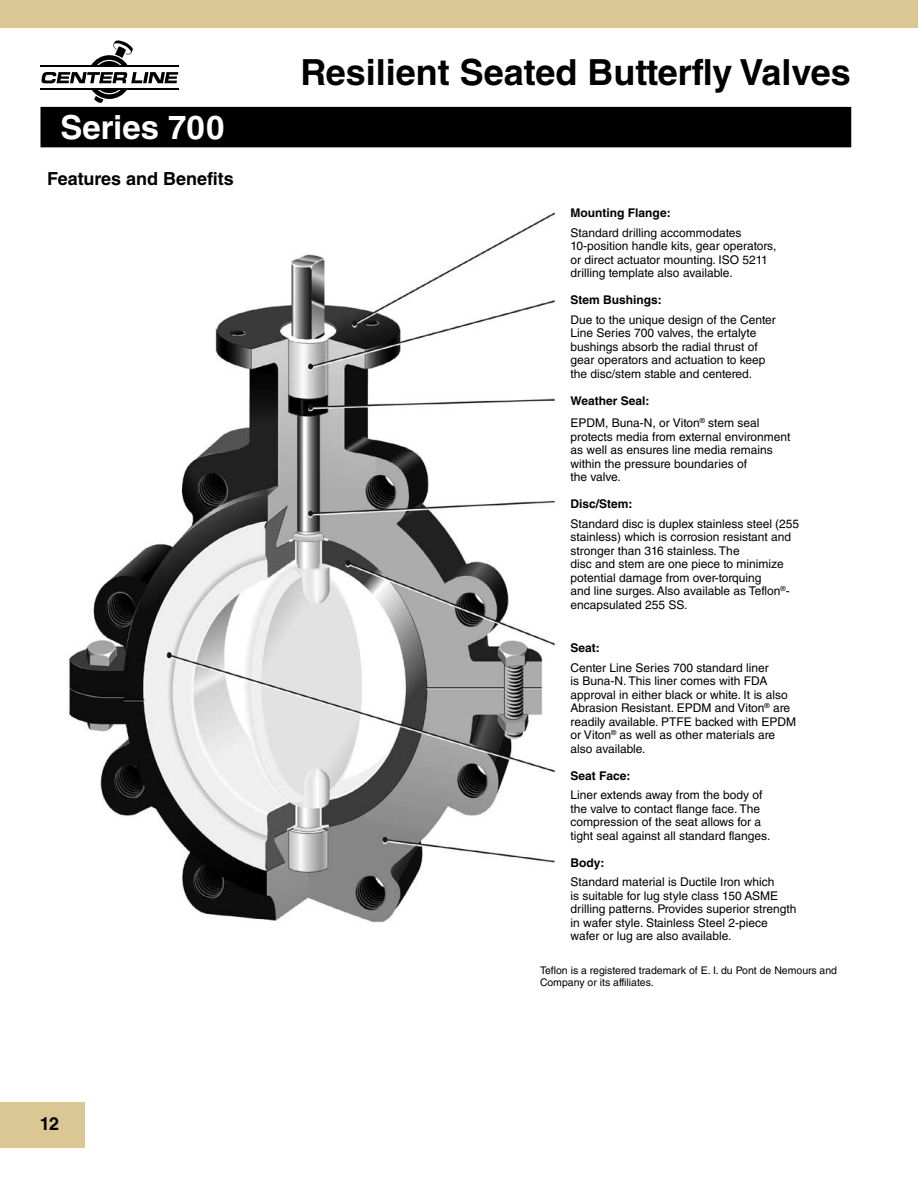
<style>
.page{position:relative;width:918px;height:1188px;background:#fff}
.page>*{position:absolute;margin:0;border:0;box-sizing:border-box;transform-origin:0 0}
.t1{font:700 36px "Helvetica LT Std";color:#000}
.t2{font:700 33px "Helvetica LT Std";color:#fff}
.t3{font:700 18px "Helvetica LT Std";color:#000}
.t4{font:12px/13.5px "Helvetica LT Std";color:#000}
.t5{font:700 12px "Helvetica LT Std";color:#000}
.t6{font:10.5px/12px "Helvetica LT Std";color:#000}
.s1{font-weight:700}
</style>
<div class="page">
<svg style="left:41px;top:72px;width:137px;height:11px"></svg>
<svg style="left:91px;top:41px;width:42px;height:25px"></svg>
<svg style="left:92px;top:90px;width:35px;height:13px"></svg>
<hr style="left:40px;top:66px;width:139px;height:1px;background:#000">
<hr style="left:40px;top:89px;width:139px;height:1px;background:#000">
<div style="left:0;top:1102px;width:85px;height:46px;background:#dac793"></div>
<div style="left:0;top:0;width:918px;height:28px;background:#dac793"></div>
<div style="left:41px;top:108px;width:809px;height:39px;background:#000"></div>
<div style="left:40px;top:107px;width:811px;height:40px;border:2px solid #000"></div>
<img style="left:66px;top:212px;width:490px;height:711px">
<h2 class="t2" style="left:61px;top:108px;width:166px">Series 700</h2>
<h3 class="t3" style="left:47px;top:168px;width:188px">Features and Benefits</h3>
<h3 class="t3" style="left:40px;top:1112px;width:21px">12</h3>
<h1 class="t1" style="left:301px;top:51px;width:552px">Resilient Seated Butterfly Valves</h1>
<p class="t5" style="left:571px;top:206px;width:102px">Mounting Flange:</p>
<p class="t4" style="left:571px;top:226px;width:207px">Standard drilling accommodates 10-position handle kits, gear operators, or direct actuator mounting. ISO 5211 drilling template also available.</p>
<p class="t5" style="left:571px;top:293px;width:93px">Stem Bushings:</p>
<p class="t4" style="left:571px;top:313px;width:207px">Due to the unique design of the Center Line Series 700 valves, the ertalyte bushings absorb the radial thrust of gear operators and actuation to keep the disc/stem stable and centered.</p>
<p class="t4" style="left:571px;top:389px;width:190px;line-height:22.5px"><span class="s1">Weather Seal:<br></span>EPDM, Buna-N, or Viton<sup>®</sup> stem seal</p>
<p class="t4" style="left:571px;top:430px;width:221px">protects media from external environment as well as ensures line media remains within the pressure boundaries of<br>the valve.</p>
<p class="t5" style="left:571px;top:497px;width:63px">Disc/Stem:</p>
<p class="t4" style="left:571px;top:517px;width:230px">Standard disc is duplex stainless steel (255 stainless) which is corrosion resistant and stronger than 316 stainless. The<br>disc and stem are one piece to minimize potential damage from over-torquing<br>and line surges. Also available as Teflon<sup>®</sup>- encapsulated 255 SS.</p>
<p class="t5" style="left:571px;top:641px;width:31px">Seat:</p>
<p class="t4" style="left:571px;top:661px;width:227px">Center Line Series 700 standard liner<br>is Buna-N. This liner comes with FDA approval in either black or white. It is also Abrasion Resistant. EPDM and Viton<sup>®</sup> are readily available. PTFE backed with EPDM or Viton<sup>®</sup> as well as other materials are also available.</p>
<p class="t5" style="left:571px;top:768px;width:61px">Seat Face:</p>
<p class="t4" style="left:571px;top:788px;width:201px">Liner extends away from the body of the valve to contact flange face. The compression of the seat allows for a tight seal against all standard flanges.</p>
<p class="t5" style="left:571px;top:855px;width:35px">Body:</p>
<p class="t4" style="left:571px;top:875px;width:227px">Standard material is Ductile Iron which<br>is suitable for lug style class 150 ASME drilling patterns. Provides superior strength in wafer style. Stainless Steel 2-piece wafer or lug are also available.</p>
<p class="t6" style="left:540px;top:965px;width:299px">Teflon is a registered trademark of E. I. du Pont de Nemours and<br>Company or its affiliates.</p>
</div>
